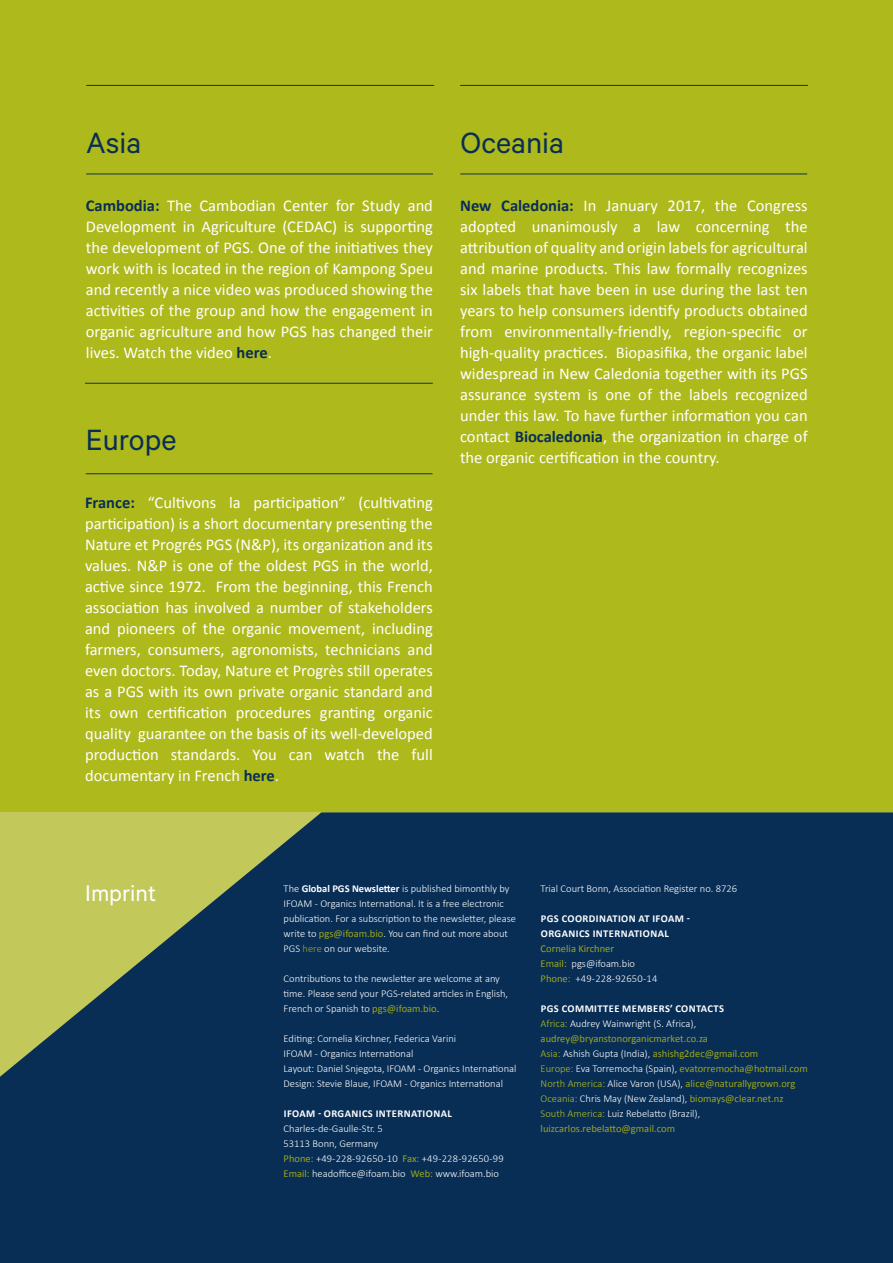
<style>
.page{position:relative;width:893px;height:1263px;background:#aeb91c}
.page>*{position:absolute;margin:0;border:0;box-sizing:border-box;transform-origin:0 0}
.Article_Headlines_Ti{font:33px "Calibre";color:#082e56}
.t1{font:25.5px "Calibre";color:#fff}
.body_text_-_blue{font:16.5px/21px "Calibri";color:#fff;text-align:justify}
.Imprint_-_Body_text{font:300 10.5px/15px "Calibri";color:#fff}
.Imprint_-_Body_text-2{font:10.5px/15px "Calibri";color:#9da618}
.Imprint_-_Body_text-3{font:700 10.5px "Calibri";letter-spacing:.04em;color:#fff}
.Imprint_-_Body_text-4{font:300 10.5px "Calibri";letter-spacing:.02em;color:#fff}
.s1{font-weight:700;color:#082e56}
.s2{font-weight:700}
.s3{font-weight:400;color:#9da618}
.s4{color:#9da618}
.s5{font-weight:300;color:#b0bb1d}
.s6{font-weight:300;color:#fff}
.s7{color:#b0bb1d}
</style>
<div class="page">
<hr style="left:460px;top:174px;width:347px;height:1px;background:#132f55">
<svg style="left:0;top:812px;width:893px;height:451px;background:#1b3e56"></svg>
<hr style="left:85px;top:383px;width:348px;height:1px;background:#132f55">
<hr style="left:460px;top:85px;width:348px;height:1px;background:#132f55">
<hr style="left:86px;top:85px;width:348px;height:1px;background:#132f55">
<hr style="left:86px;top:473px;width:346px;height:1px;background:#132f55">
<hr style="left:86px;top:174px;width:347px;height:1px;background:#132f55">
<p class="Article_Headlines_Ti" style="left:86px;top:123px;width:56px">Asia</p>
<p class="body_text_-_blue" style="left:86px;top:195px;width:349px"><span class="s1">Cambodia:</span> The Cambodian Center for Study and Development in Agriculture (CEDAC) is supporting the development of PGS. One of the initiatives they work with is located in the region of Kampong Speu and recently a nice video was produced showing the activities of the group and how the engagement in organic agriculture and how PGS has changed their lives. Watch the video <span class="s1">here</span>.</p>
<p class="Article_Headlines_Ti" style="left:86px;top:421px;width:92px">Europe</p>
<p class="body_text_-_blue" style="left:85px;top:492px;width:349px"><span class="s1">France:</span> “Cultivons la participation” (cultivating participation) is a short documentary presenting the Nature et Progrés PGS (N&amp;P), its organization and its values. N&amp;P is one of the oldest PGS in the world, active since 1972. From the beginning, this French association has involved a number of stakeholders and pioneers of the organic movement, including farmers, consumers, agronomists, technicians and even doctors. Today, Nature et Progrès still operates as a PGS with its own private organic standard and its own certification procedures granting organic quality guarantee on the basis of its well-developed production standards. You can watch the full documentary in French <span class="s1">here</span>.</p>
<p class="Article_Headlines_Ti" style="left:460px;top:123px;width:105px">Oceania</p>
<p class="body_text_-_blue" style="left:460px;top:195px;width:349px"><span class="s1">New Caledonia:</span> In January 2017, the Congress adopted unanimously a law concerning the attribution of quality and origin labels for agricultural and marine products. This law formally recognizes six labels that have been in use during the last ten years to help consumers identify products obtained from environmentally-friendly, region-specific or high-quality practices. Biopasifika, the organic label widespread in New Caledonia together with its PGS assurance system is one of the labels recognized under this law. To have further information you can contact <span class="s1">Biocaledonia</span>, the organization in charge of the organic certification in the country.</p>
<p class="t1" style="left:85px;top:878px;width:72px">Imprint</p>
<p class="Imprint_-_Body_text" style="left:284px;top:881px;width:234px">The <span class="s2">Global PGS Newsletter</span> is published bimonthly by IFOAM - Organics International. It is a free electronic publication. For a subscription to the newsletter, please write to <span class="s3">pgs@ifoam.bio</span>. You can find out more about PGS <span class="s4">here</span> on our website.</p>
<p class="Imprint_-_Body_text" style="left:284px;top:971px;width:226px">Contributions to the newsletter are welcome at any time. Please send your PGS-related articles in English,<br>French or Spanish to <span class="s3">pgs@ifoam.bio</span>.</p>
<p class="Imprint_-_Body_text" style="left:284px;top:1031px;width:174px">Editing: Cornelia Kirchner, Federica Varini<br>IFOAM - Organics International</p>
<p class="Imprint_-_Body_text" style="left:284px;top:1061px;width:234px">Layout: Daniel Snjegota, IFOAM - Organics International</p>
<p class="Imprint_-_Body_text" style="left:284px;top:1076px;width:221px">Design: Stevie Blaue, IFOAM - Organics International</p>
<p class="Imprint_-_Body_text" style="left:284px;top:1106px;width:170px"><span class="s2">IFOAM - ORGANICS INTERNATIONAL<br></span>Charles-de-Gaulle-Str. 5<br>53113 Bonn, Germany</p>
<p class="Imprint_-_Body_text-4" style="left:284px;top:1152px;width:222px"><span class="s3">Phone:</span> +49-228-92650-10 <span class="s3">Fax:</span> +49-228-92650-99</p>
<p class="Imprint_-_Body_text" style="left:284px;top:1166px;width:217px"><span class="s3">Email:</span> headoffice@ifoam.bio <span class="s3">Web:</span> www.ifoam.bio</p>
<p class="Imprint_-_Body_text" style="left:541px;top:881px;width:198px">Trial Court Bonn, Association Register no. 8726</p>
<p class="Imprint_-_Body_text-3" style="left:541px;top:912px;width:151px">PGS COORDINATION AT IFOAM -</p>
<p class="Imprint_-_Body_text-3" style="left:541px;top:927px;width:130px">ORGANICS INTERNATIONAL</p>
<p class="Imprint_-_Body_text-2" style="left:541px;top:941px;width:75px">Cornelia Kirchner</p>
<p class="Imprint_-_Body_text" style="left:541px;top:956px;width:96px"><span class="s3">Email:</span> pgs@ifoam.bio</p>
<p class="Imprint_-_Body_text-4" style="left:541px;top:972px;width:118px"><span class="s3">Phone:</span> +49-228-92650-14</p>
<p class="Imprint_-_Body_text-3" style="left:541px;top:1002px;width:185px">PGS COMMITTEE MEMBERS’ CONTACTS</p>
<p class="Imprint_-_Body_text-2" style="left:541px;top:1016px;width:169px"><span class="s5">Africa:</span> <span class="s6">Audrey Wainwright (S. Africa), </span>audrey@bryanstonorganicmarket.co.za</p>
<p class="Imprint_-_Body_text-2" style="left:541px;top:1046px;width:269px"><span class="s5">Asia:</span> <span class="s6">Ashish Gupta (India),</span> ashishg2dec@gmail.com<br><span class="s5">Europe:</span> <span class="s6">Eva Torremocha (Spain),</span> evatorremocha@hotmail.com</p>
<p class="Imprint_-_Body_text-2" style="left:541px;top:1076px;width:256px"><span class="s5">North America:</span> <span class="s6">Alice Varon (USA),</span> alice@naturallygrown.org</p>
<p class="Imprint_-_Body_text" style="left:541px;top:1091px;width:244px"><span class="s7">Oceania:</span> Chris May (New Zealand), <span class="s3">biomays@clear.net.nz</span></p>
<p class="Imprint_-_Body_text-2" style="left:541px;top:1106px;width:161px"><span class="s5">South America:</span> <span class="s6">Luiz Rebelatto (Brazil), </span>luizcarlos.rebelatto@gmail.com</p>
</div>
